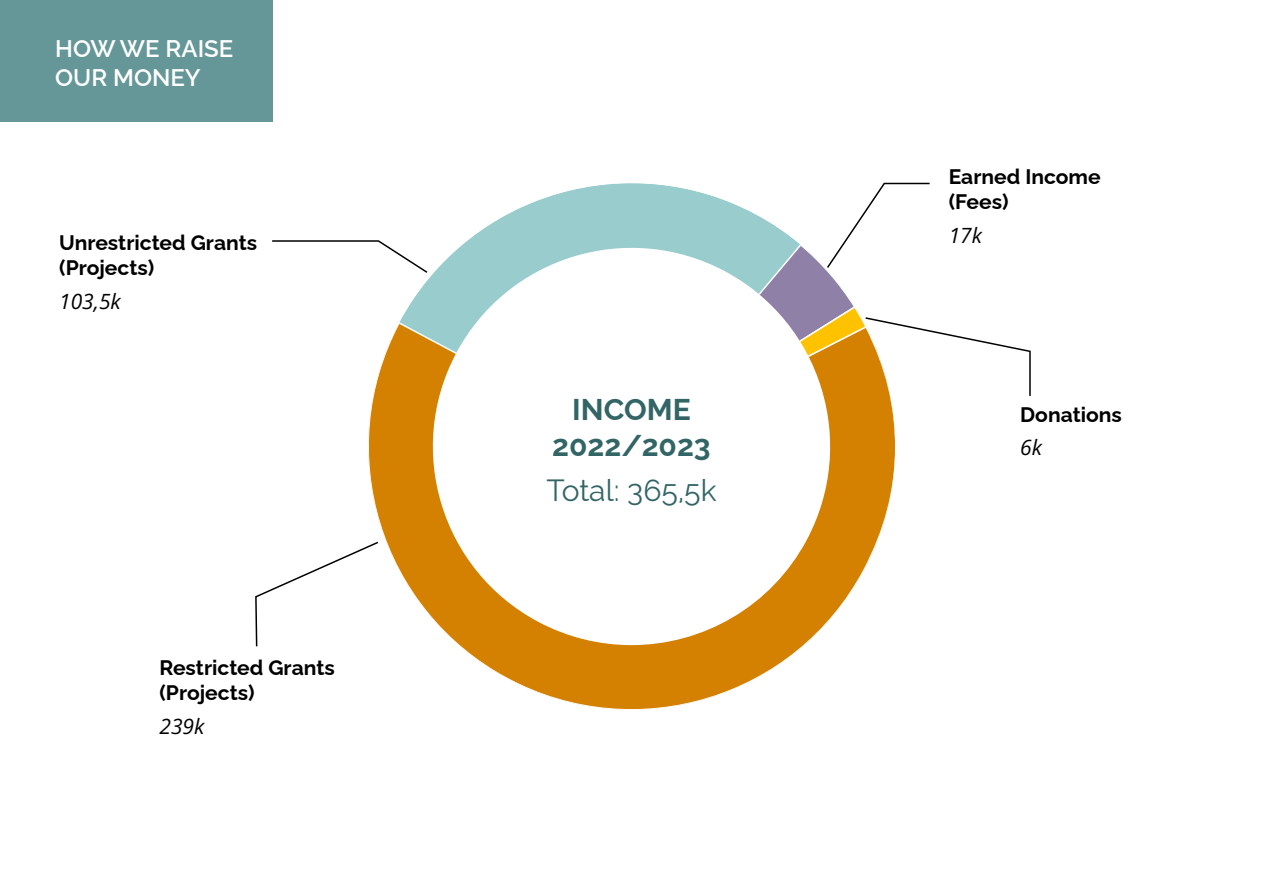
<style>
.page{position:relative;width:1263px;height:893px;background:#fff}
.page>*{position:absolute;margin:0;border:0;box-sizing:border-box;transform-origin:0 0}
.t1{font:700 30px/36px "Raleway";color:#336566;text-align:center}
.t2{font:30px "Raleway";color:#336566}
.t3{font:600 24px/28.8px "Raleway";color:#fff}
.t4{font:700 21px/25.2px "Raleway";color:#000}
.t5{font:italic 21px "Open Sans";color:#000}
</style>
<div class="page">
<svg style="left:255px;top:561px;width:79px;height:86px"></svg>
<div style="left:0;top:0;width:272px;height:121px;background:#669798"></div>
<svg style="left:400px;top:183px;width:229px;height:138px"></svg>
<svg style="left:629px;top:182px;width:402px;height:214px"></svg>
<svg style="left:334px;top:321px;width:574px;height:389px"></svg>
<svg style="left:272px;top:239px;width:157px;height:35px"></svg>
<p class="t3" style="left:55px;top:32px;width:180px">HOW WE RAISE<br>OUR MONEY</p>
<p class="t4" style="left:59px;top:228px;width:199px">Unrestricted Grants (Projects)</p>
<p class="t5" style="left:59px;top:286px;width:63px">103,5k</p>
<p class="t4" style="left:159px;top:652px;width:177px">Restricted Grants (Projects)</p>
<p class="t5" style="left:159px;top:711px;width:46px">239k</p>
<h1 class="t1" style="left:552px;top:389px;width:160px">INCOME<br>2022/2023</h1>
<h1 class="t2" style="left:546px;top:473px;width:172px">Total: 365,5k</h1>
<p class="t4" style="left:949px;top:162px;width:153px">Earned Income (Fees)</p>
<p class="t5" style="left:949px;top:221px;width:35px">17k</p>
<p class="t4" style="left:1020px;top:400px;width:103px">Donations</p>
<p class="t5" style="left:1020px;top:433px;width:23px">6k</p>
</div>
